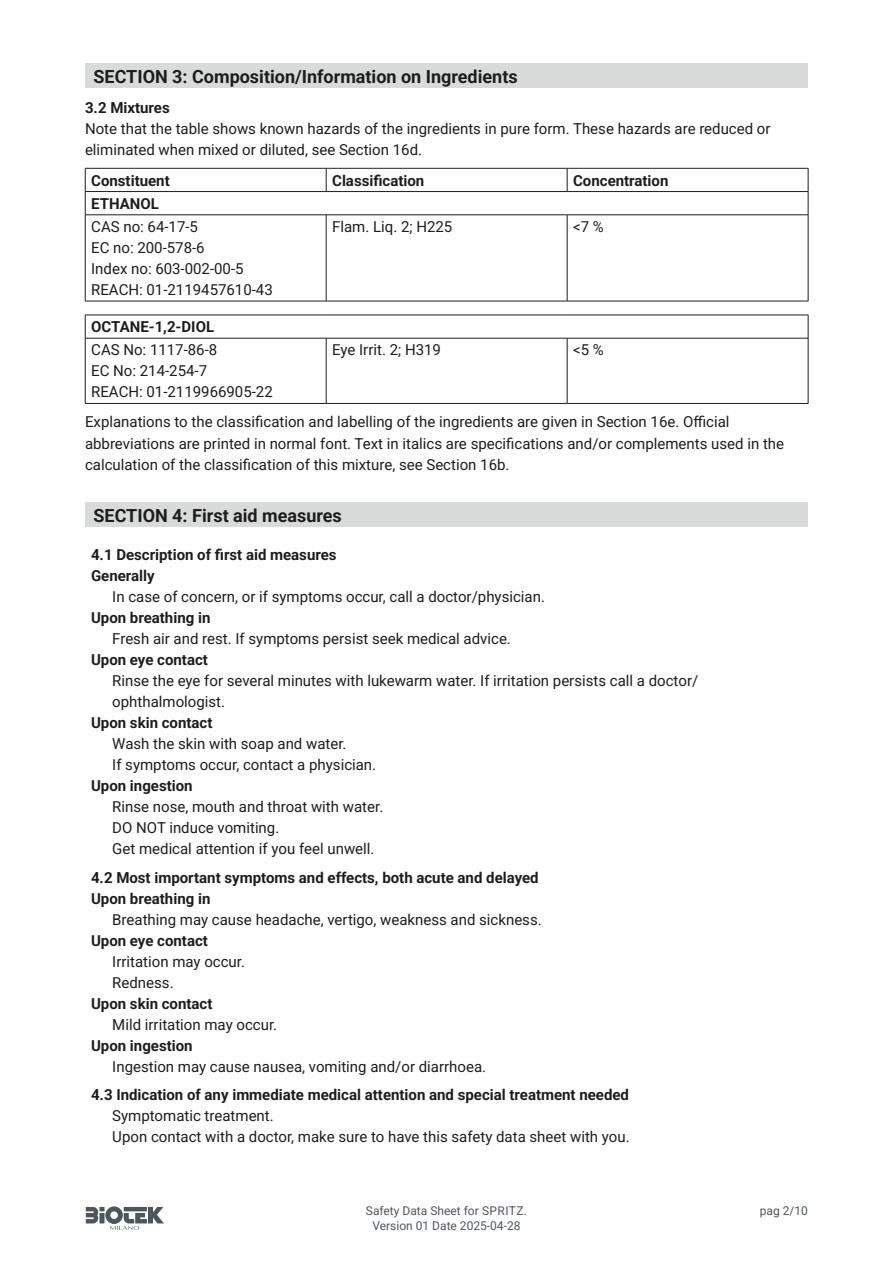
<style>
.page{position:relative;width:893px;height:1263px;background:#fff}
.page>*{position:absolute;margin:0;border:0;box-sizing:border-box;transform-origin:0 0}
.t1{font:700 18px "Roboto";color:#1d1d1b}
.t2{font:15px/21px "Roboto";color:#1d1d1b}
.t3{font:700 15px "Roboto";color:#1d1d1b}
.t4{font:12px/14.4px "Roboto";color:#4c575d;text-align:center}
</style>
<div class="page">
<svg style="left:86px;top:1206px;width:78px;height:24px"></svg>
<div style="left:85px;top:64px;width:723px;height:24px;background:#d9dada"></div>
<hr style="left:85px;top:168px;width:241px;height:1px;background:#1d1d1b">
<hr style="left:326px;top:168px;width:241px;height:1px;background:#1d1d1b">
<svg style="left:326px;top:168px;width:1px;height:23px"></svg>
<hr style="left:567px;top:168px;width:241px;height:1px;background:#1d1d1b">
<svg style="left:567px;top:168px;width:1px;height:23px"></svg>
<hr style="left:85px;top:191px;width:241px;height:1px;background:#1d1d1b">
<svg style="left:85px;top:168px;width:1px;height:47px"></svg>
<hr style="left:326px;top:191px;width:241px;height:1px;background:#1d1d1b">
<hr style="left:567px;top:191px;width:241px;height:1px;background:#1d1d1b">
<svg style="left:808px;top:168px;width:1px;height:47px"></svg>
<hr style="left:85px;top:215px;width:241px;height:1px;background:#1d1d1b">
<hr style="left:85px;top:215px;width:1px;height:86px;background:#1d1d1b">
<hr style="left:326px;top:215px;width:241px;height:1px;background:#1d1d1b">
<hr style="left:326px;top:215px;width:1px;height:86px;background:#1d1d1b">
<hr style="left:567px;top:215px;width:241px;height:1px;background:#1d1d1b">
<hr style="left:567px;top:215px;width:1px;height:86px;background:#1d1d1b">
<hr style="left:808px;top:215px;width:1px;height:86px;background:#1d1d1b">
<hr style="left:85px;top:301px;width:241px;height:1px;background:#1d1d1b">
<hr style="left:326px;top:301px;width:241px;height:1px;background:#1d1d1b">
<hr style="left:567px;top:301px;width:241px;height:1px;background:#1d1d1b">
<div style="left:85px;top:503px;width:723px;height:24px;background:#d9dada"></div>
<hr style="left:85px;top:315px;width:241px;height:1px;background:#1d1d1b">
<svg style="left:85px;top:315px;width:1px;height:23px"></svg>
<hr style="left:326px;top:315px;width:241px;height:1px;background:#1d1d1b">
<hr style="left:567px;top:315px;width:241px;height:1px;background:#1d1d1b">
<svg style="left:808px;top:315px;width:1px;height:23px"></svg>
<hr style="left:85px;top:338px;width:241px;height:1px;background:#1d1d1b">
<hr style="left:85px;top:338px;width:1px;height:65px;background:#1d1d1b">
<hr style="left:326px;top:338px;width:241px;height:1px;background:#1d1d1b">
<hr style="left:326px;top:338px;width:1px;height:65px;background:#1d1d1b">
<hr style="left:567px;top:338px;width:241px;height:1px;background:#1d1d1b">
<hr style="left:567px;top:338px;width:1px;height:65px;background:#1d1d1b">
<hr style="left:808px;top:338px;width:1px;height:65px;background:#1d1d1b">
<hr style="left:85px;top:403px;width:241px;height:1px;background:#1d1d1b">
<hr style="left:326px;top:403px;width:241px;height:1px;background:#1d1d1b">
<hr style="left:567px;top:403px;width:241px;height:1px;background:#1d1d1b">
<p class="t1" style="left:94px;top:64px;width:426px">SECTION 3: Composition/Information on Ingredients</p>
<p class="t3" style="left:85px;top:97px;width:86px">3.2 Mixtures</p>
<p class="t2" style="left:85px;top:117px;width:687px">Note that the table shows known hazards of the ingredients in pure form. These hazards are reduced or eliminated when mixed or diluted, see Section 16d.</p>
<p class="t3" style="left:91px;top:170px;width:80px">Constituent</p>
<p class="t3" style="left:332px;top:170px;width:94px">Classification</p>
<p class="t3" style="left:573px;top:170px;width:97px">Concentration</p>
<p class="t3" style="left:91px;top:193px;width:69px">ETHANOL</p>
<p class="t2" style="left:91px;top:216px;width:108px">CAS no: 64-17-5</p>
<p class="t2" style="left:91px;top:237px;width:115px">EC no: 200-578-6</p>
<p class="t2" style="left:91px;top:258px;width:154px">Index no: 603-002-00-5</p>
<p class="t2" style="left:91px;top:279px;width:183px">REACH: 01-2119457610-43</p>
<p class="t2" style="left:332px;top:216px;width:122px">Flam. Liq. 2; H225</p>
<p class="t2" style="left:573px;top:216px;width:32px">&lt;7 %</p>
<p class="t3" style="left:91px;top:316px;width:124px">OCTANE-1,2-DIOL</p>
<p class="t2" style="left:91px;top:339px;width:128px">CAS No: 1117-86-8</p>
<p class="t2" style="left:91px;top:360px;width:117px">EC No: 214-254-7</p>
<p class="t2" style="left:91px;top:381px;width:183px">REACH: 01-2119966905-22</p>
<p class="t2" style="left:332px;top:339px;width:110px">Eye Irrit. 2; H319</p>
<p class="t2" style="left:573px;top:339px;width:32px">&lt;5 %</p>
<p class="t2" style="left:85px;top:411px;width:701px">Explanations to the classification and labelling of the ingredients are given in Section 16e. Official abbreviations are printed in normal font. Text in italics are specifications and/or complements used in the calculation of the classification of this mixture, see Section 16b.</p>
<p class="t1" style="left:94px;top:503px;width:250px">SECTION 4: First aid measures</p>
<p class="t3" style="left:91px;top:544px;width:247px">4.1 Description of first aid measures</p>
<p class="t3" style="left:91px;top:565px;width:65px">Generally</p>
<p class="t2" style="left:112px;top:586px;width:434px">In case of concern, or if symptoms occur, call a doctor/physician.</p>
<p class="t3" style="left:91px;top:607px;width:121px">Upon breathing in</p>
<p class="t2" style="left:112px;top:628px;width:400px">Fresh air and rest. If symptoms persist seek medical advice.</p>
<p class="t3" style="left:91px;top:649px;width:118px">Upon eye contact</p>
<p class="t2" style="left:112px;top:670px;width:587px">Rinse the eye for several minutes with lukewarm water. If irritation persists call a doctor/ ophthalmologist.</p>
<p class="t3" style="left:91px;top:712px;width:123px">Upon skin contact</p>
<p class="t2" style="left:112px;top:733px;width:236px">Wash the skin with soap and water.</p>
<p class="t2" style="left:112px;top:754px;width:265px">If symptoms occur, contact a physician.</p>
<p class="t3" style="left:91px;top:775px;width:103px">Upon ingestion</p>
<p class="t2" style="left:112px;top:796px;width:272px">Rinse nose, mouth and throat with water.</p>
<p class="t2" style="left:112px;top:817px;width:168px">DO NOT induce vomiting.</p>
<p class="t2" style="left:112px;top:838px;width:264px">Get medical attention if you feel unwell.</p>
<p class="t3" style="left:91px;top:867px;width:449px">4.2 Most important symptoms and effects, both acute and delayed</p>
<p class="t3" style="left:91px;top:888px;width:121px">Upon breathing in</p>
<p class="t2" style="left:112px;top:908px;width:431px">Breathing may cause headache, vertigo, weakness and sickness.</p>
<p class="t3" style="left:91px;top:930px;width:118px">Upon eye contact</p>
<p class="t2" style="left:112px;top:950px;width:134px">Irritation may occur.</p>
<p class="t2" style="left:112px;top:971px;width:63px">Redness.</p>
<p class="t3" style="left:91px;top:993px;width:123px">Upon skin contact</p>
<p class="t2" style="left:112px;top:1013px;width:166px">Mild irritation may occur.</p>
<p class="t3" style="left:91px;top:1035px;width:103px">Upon ingestion</p>
<p class="t2" style="left:112px;top:1055px;width:375px">Ingestion may cause nausea, vomiting and/or diarrhoea.</p>
<p class="t3" style="left:91px;top:1084px;width:539px">4.3 Indication of any immediate medical attention and special treatment needed</p>
<p class="t2" style="left:112px;top:1104px;width:163px">Symptomatic treatment.</p>
<p class="t2" style="left:112px;top:1125px;width:519px">Upon contact with a doctor, make sure to have this safety data sheet with you.</p>
<p class="t4" style="left:366px;top:1203px;width:163px">Safety Data Sheet for SPRITZ.<br>Version 01 Date 2025-04-28</p>
<p class="t4" style="left:760px;top:1203px;width:50px">pag 2/10</p>
</div>
